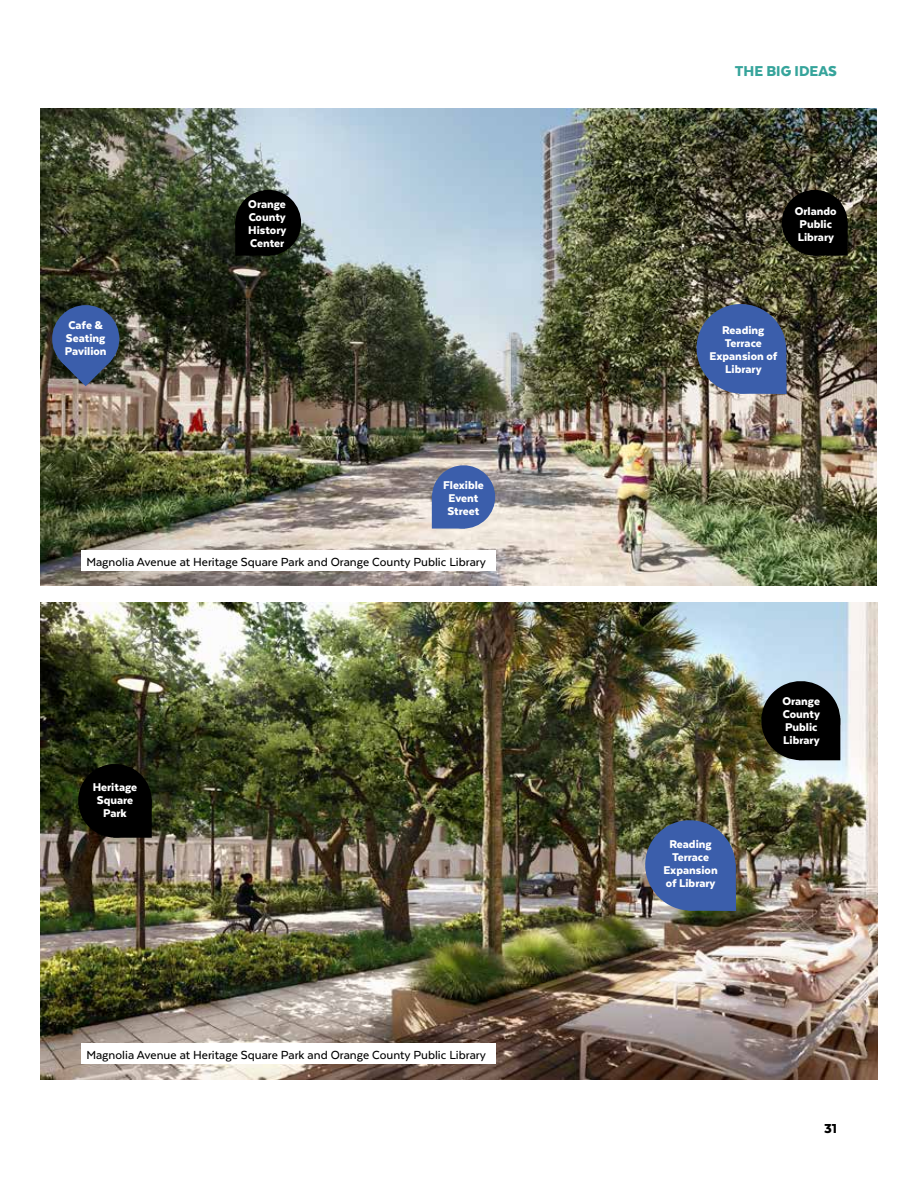
<style>
.page{position:relative;width:918px;height:1188px;background:#fff}
.page>*{position:absolute;margin:0;border:0;box-sizing:border-box;transform-origin:0 0}
.t1{font:900 16.5px "Texta";color:#36a49b}
.t2{font:900 15px "Texta";color:#000}
.t3{font:500 13.5px "Texta";color:#000}
.t4{font:900 12.9px/12.9px "Texta";color:#fff;text-align:center}
</style>
<div class="page">
<img style="left:40px;top:108px;width:837px;height:478px">
<div style="left:52px;top:305px;width:67px;height:67px;background:#3b5eab;border-radius:50%"></div>
<svg style="left:60px;top:361px;width:51px;height:25px"></svg>
<svg style="left:429px;top:462px;width:69px;height:70px;background:#687eb0"></svg>
<svg style="left:692px;top:300px;width:99px;height:98px;background:#4c6291"></svg>
<svg style="left:232px;top:187px;width:72px;height:72px;background:#1e221e"></svg>
<svg style="left:779px;top:187px;width:72px;height:72px;background:#1a1a13"></svg>
<img style="left:40px;top:602px;width:837px;height:478px">
<svg style="left:757px;top:677px;width:87px;height:87px;background:#343938"></svg>
<svg style="left:75px;top:760px;width:80px;height:81px;background:#11110a"></svg>
<img style="left:641px;top:816px;width:99px;height:99px">
<div style="left:81px;top:1043px;width:414px;height:21px;background:#fff"></div>
<div style="left:81px;top:550px;width:414px;height:21px;background:#fff"></div>
<p class="t1" style="left:735px;top:62px;width:104px">THE BIG IDEAS</p>
<p class="t4" style="left:65px;top:318px;width:43px;text-align:left">Cafe &amp;<br>Seating<br>Pavilion</p>
<p class="t4" style="left:248px;top:198px;width:40px;text-align:justify">Orange County History Center</p>
<p class="t4" style="left:795px;top:204px;width:43px;text-align:left">Orlando<br>Public<br>Library</p>
<p class="t4" style="left:443px;top:478px;width:42px">Flexible<br>Event<br>Street</p>
<p class="t4" style="left:710px;top:324px;width:69px">Reading<br>Terrace<br>Expansion of<br>Library</p>
<p class="t3" style="left:86px;top:555px;width:401px">Magnolia Avenue at Heritage Square Park and Orange County Public Library</p>
<p class="t4" style="left:93px;top:781px;width:46px">Heritage<br>Square<br>Park</p>
<p class="t3" style="left:86px;top:1048px;width:401px">Magnolia Avenue at Heritage Square Park and Orange County Public Library</p>
<p class="t4" style="left:663px;top:838px;width:56px">Reading<br>Terrace<br>Expansion of Library</p>
<p class="t4" style="left:782px;top:695px;width:39px;text-align:left">Orange<br>County<br>Public<br>Library</p>
<p class="t2" style="left:824px;top:1121px;width:14px">31</p>
</div>
